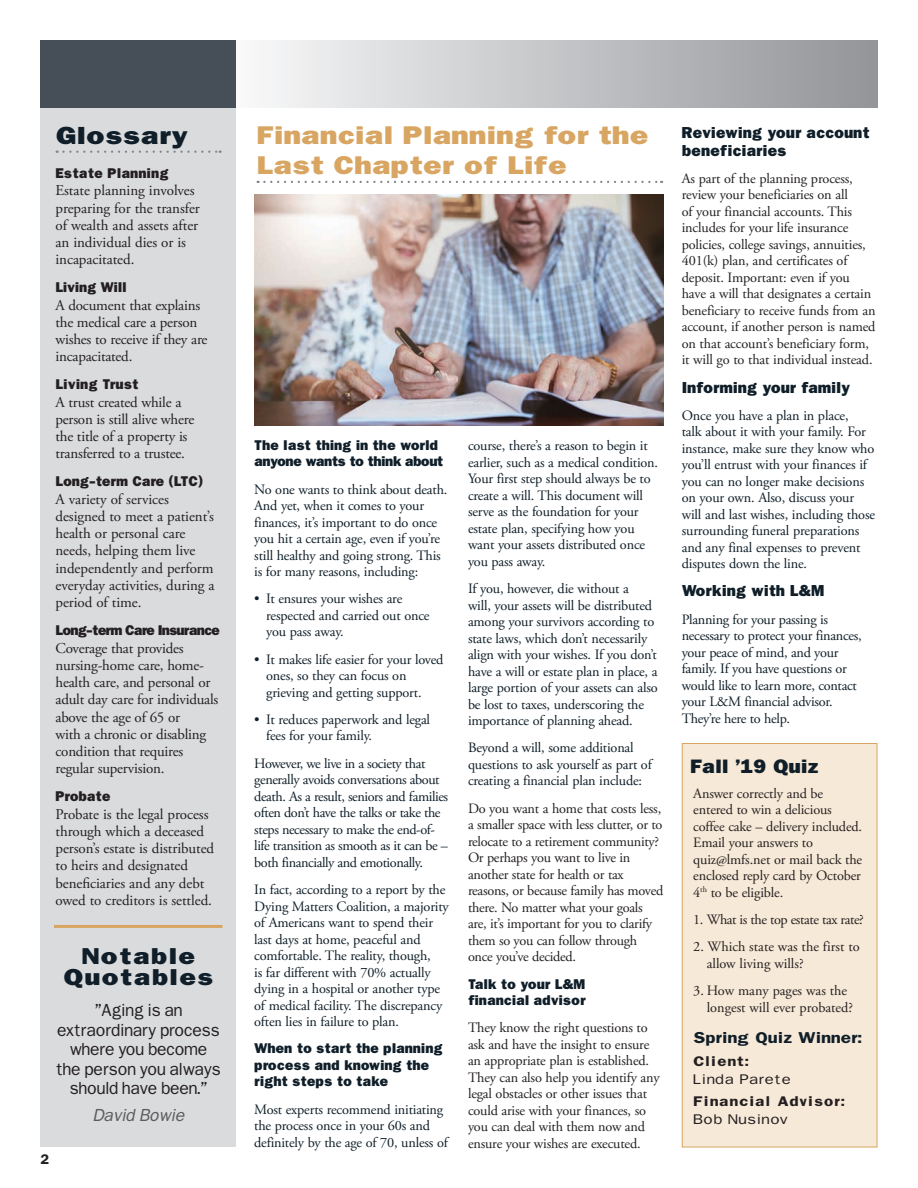
<style>
.page{position:relative;width:918px;height:1188px;background:#fff}
.page>*{position:absolute;margin:0;border:0;box-sizing:border-box;transform-origin:0 0}
.t1{font:800 21.75px/30px "Franklin";letter-spacing:-.01em;color:#d8a662;scale:1.2 1}
.t2{font:800 21px "Franklin";color:#0f1e28;scale:1.2 1}
.t3{font:800 19.5px/21px "Franklin";letter-spacing:.04em;color:#0f1e28;text-align:center;scale:1.2 1}
.t4{font:800 16.5px "Franklin";letter-spacing:-.01em;color:#0f1e28;scale:1.1 1}
.t5{font:15px/17.2px "Adobe Garamond Pro";letter-spacing:-.005em;color:#231f20}
.t6{font:15px/19.5px "Franklin";color:#231f20;text-align:center}
.t7{font:italic 15px "Franklin";color:#5c5c5f}
.t8{font:14.25px/16.5px "Adobe Garamond Pro";letter-spacing:-.015em;color:#0f1e28}
.t9{font:14.25px/16.5px "Adobe Garamond Pro";letter-spacing:-.01em;color:#231f20}
.t10{font:14.25px "Adobe Garamond Pro";letter-spacing:-.03em;color:#231f20}
.t11{font:800 13.5px/17.2px "Franklin";letter-spacing:-.01em;color:#0f1e28}
.t12{font:13.5px "Franklin Demi";letter-spacing:-.02em;color:#0f1e28;scale:1.2 1}
.t13{font:800 12px/16.5px "Franklin";letter-spacing:-.015em;color:#0f1e28}
.t14{font:800 12px "Franklin";letter-spacing:-.015em;color:#231f20}
.t15{font:12px "Franklin Demi";letter-spacing:.05em;color:#231f20;scale:1.2 1}
.t16{font:800 12px "Franklin";letter-spacing:-.075em;color:#231f20}
.t17{font:12px "Franklin";letter-spacing:.05em;color:#231f20;scale:1.2 1}
.t18{font:12px "Franklin Demi";letter-spacing:.05em;color:#231f20}
</style>
<div class="page">
<div style="left:40px;top:40px;width:196px;height:1108px;background:#dadbdd"></div>
<div style="left:214px;top:40px;width:664px;height:68px;background:linear-gradient(to right,#fbfcfd,#929498)"></div>
<div style="left:40px;top:40px;width:196px;height:68px;background:#464e58"></div>
<svg style="left:57px;top:151px;width:164px;height:2px"></svg>
<svg style="left:258px;top:181px;width:404px;height:2px"></svg>
<div style="left:682px;top:743px;width:195px;height:404px;background:#f7e9d7"></div>
<div style="left:682px;top:743px;width:195px;height:405px;border:1px solid #d8a662"></div>
<img style="left:254px;top:195px;width:410px;height:230px">
<hr style="left:54px;top:925px;width:168px;height:3px;background:#d8a662">
<h2 class="t2" style="left:56px;top:121px;width:112px">Glossary</h2>
<p class="t14" style="left:56px;top:165px;width:115px">Estate Planning</p>
<p class="t5" style="left:56px;top:182px;width:146px">Estate planning involves preparing for the transfer of wealth and assets after an individual dies or is incapacitated.</p>
<p class="t14" style="left:56px;top:279px;width:73px">Living Will</p>
<p class="t5" style="left:56px;top:297px;width:154px">A document that explains the medical care a person wishes to receive if they are incapacitated.</p>
<p class="t14" style="left:56px;top:376px;width:85px">Living Trust</p>
<p class="t5" style="left:56px;top:394px;width:140px">A trust created while a person is still alive where the title of a property is transferred to a trustee.</p>
<p class="t14" style="left:56px;top:473px;width:149px">Long-term Care (LTC)</p>
<p class="t5" style="left:55px;top:491px;width:161px">A variety of services designed to meet a patient’s health or personal care needs, helping them live independently and perform everyday activities, during a period of time.</p>
<p class="t16" style="left:56px;top:622px;width:166px">Long-term Care Insurance</p>
<p class="t5" style="left:56px;top:640px;width:164px">Coverage that provides nursing-home care, home&shy;health care, and personal or adult day care for individuals above the age of 65 or<br>with a chronic or disabling condition that requires regular supervision.</p>
<p class="t14" style="left:56px;top:788px;width:57px">Probate</p>
<p class="t5" style="left:56px;top:806px;width:160px">Probate is the legal process through which a deceased person’s estate is distributed to heirs and designated beneficiaries and any debt owed to creditors is settled.</p>
<h3 class="t3" style="left:63px;top:945px;width:127px">Notable<br>Quotables</h3>
<p class="t6" style="left:56px;top:1001px;width:166px">”Aging is an extraordinary process where you become the person you always should have been.”</p>
<p class="t7" style="left:93px;top:1105px;width:93px">David Bowie</p>
<p class="t18" style="left:40px;top:1151px;width:10px">2</p>
<h1 class="t1" style="left:256px;top:120px;width:329px">Financial Planning for the<br>Last Chapter of Life</h1>
<p class="t13" style="left:254px;top:436px;width:191px">The last thing in the world anyone wants to think about</p>
<p class="t8" style="left:254px;top:481px;width:195px">No one wants to think about death.<br>And yet, when it comes to your finances, it’s important to do once you hit a certain age, even if you’re still healthy and going strong. This is for many reasons, including:</p>
<p class="t8" style="left:266px;top:591px;width:165px;text-indent:-12px">• It ensures your wishes are respected and carried out once you pass away.</p>
<p class="t8" style="left:266px;top:651px;width:179px;text-indent:-12px">• It makes life easier for your loved ones, so they can focus on grieving and getting support.</p>
<p class="t8" style="left:266px;top:712px;width:165px;text-indent:-12px">• It reduces paperwork and legal fees for your family.</p>
<p class="t8" style="left:254px;top:756px;width:195px">However, we live in a society that generally avoids conversations about death. As a result, seniors and families often don’t have the talks or take the steps necessary to make the end-of&shy;life transition as smooth as it can be – both financially and emotionally.</p>
<p class="t8" style="left:254px;top:882px;width:196px">In fact, according to a report by the Dying Matters Coalition, a majority of Americans want to spend their last days at home, peaceful and comfortable. The reality, though,<br>is far different with 70% actually dying in a hospital or another type of medical facility. The discrepancy often lies in failure to plan.</p>
<p class="t13" style="left:254px;top:1040px;width:190px">When to start the planning process and knowing the right steps to take</p>
<p class="t8" style="left:254px;top:1101px;width:195px">Most experts recommend initiating the process once in your 60s and definitely by the age of 70, unless of</p>
<p class="t8" style="left:468px;top:438px;width:192px">course, there’s a reason to begin it earlier, such as a medical condition.<br>Your first step should always be to create a will. This document will serve as the foundation for your estate plan, specifying how you want your assets distributed once you pass away.</p>
<p class="t8" style="left:468px;top:581px;width:191px">If you, however, die without a<br>will, your assets will be distributed among your survivors according to state laws, which don’t necessarily align with your wishes. If you don’t have a will or estate plan in place, a large portion of your assets can also be lost to taxes, underscoring the importance of planning ahead.</p>
<p class="t8" style="left:468px;top:740px;width:185px">Beyond a will, some additional questions to ask yourself as part of creating a financial plan include:</p>
<p class="t9" style="left:468px;top:800px;width:197px">Do you want a home that costs less, a smaller space with less clutter, or to relocate to a retirement community?<br>Or perhaps you want to live in another state for health or tax reasons, or because family has moved there. No matter what your goals are, it’s important for you to clarify them so you can follow through once you’ve decided.</p>
<p class="t13" style="left:468px;top:975px;width:119px">Talk to your L&amp;M financial advisor</p>
<p class="t9" style="left:468px;top:1020px;width:193px">They know the right questions to ask and have the insight to ensure an appropriate plan is established.<br>They can also help you identify any legal obstacles or other issues that could arise with your finances, so you can deal with them now and ensure your wishes are executed.</p>
<p class="t11" style="left:682px;top:124px;width:189px">Reviewing your account beneficiaries</p>
<p class="t9" style="left:682px;top:171px;width:195px">As part of the planning process, review your beneficiaries on all<br>of your financial accounts. This includes for your life insurance policies, college savings, annuities, 401(k) plan, and certificates of deposit. Important: even if you have a will that designates a certain beneficiary to receive funds from an account, if another person is named on that account’s beneficiary form, it will go to that individual instead.</p>
<p class="t11" style="left:682px;top:378px;width:170px">Informing your family</p>
<p class="t8" style="left:682px;top:408px;width:195px">Once you have a plan in place,<br>talk about it with your family. For instance, make sure they know who you’ll entrust with your finances if you can no longer make decisions on your own. Also, discuss your will and last wishes, including those surrounding funeral preparations and any final expenses to prevent disputes down the line.</p>
<p class="t11" style="left:682px;top:582px;width:144px">Working with L&amp;M</p>
<p class="t8" style="left:682px;top:611px;width:181px">Planning for your passing is necessary to protect your finances, your peace of mind, and your family. If you have questions or would like to learn more, contact your L&amp;M financial advisor.<br>They’re here to help.</p>
<p class="t4" style="left:690px;top:755px;width:119px">Fall ’19 Quiz</p>
<p class="t9" style="left:693px;top:785px;width:171px">Answer correctly and be entered to win a delicious coffee cake – delivery included.<br>Email your answers to quiz@lmfs.net or mail back the enclosed reply card by October<br>4<sup>th</sup> to be eligible.</p>
<p class="t10" style="left:693px;top:911px;width:172px">1. What is the top estate tax rate?</p>
<p class="t9" style="left:707px;top:939px;width:154px;text-indent:-13px">2. Which state was the first to allow living wills?</p>
<p class="t9" style="left:707px;top:983px;width:148px;text-indent:-13px">3. How many pages was the longest will ever probated?</p>
<p class="t12" style="left:693px;top:1029px;width:142px">Spring Quiz Winner:</p>
<p class="t15" style="left:693px;top:1053px;width:48px">Client:</p>
<p class="t17" style="left:693px;top:1071px;width:83px">Linda Parete</p>
<p class="t15" style="left:693px;top:1093px;width:128px">Financial Advisor:</p>
<p class="t17" style="left:693px;top:1112px;width:80px">Bob Nusinov</p>
</div>
